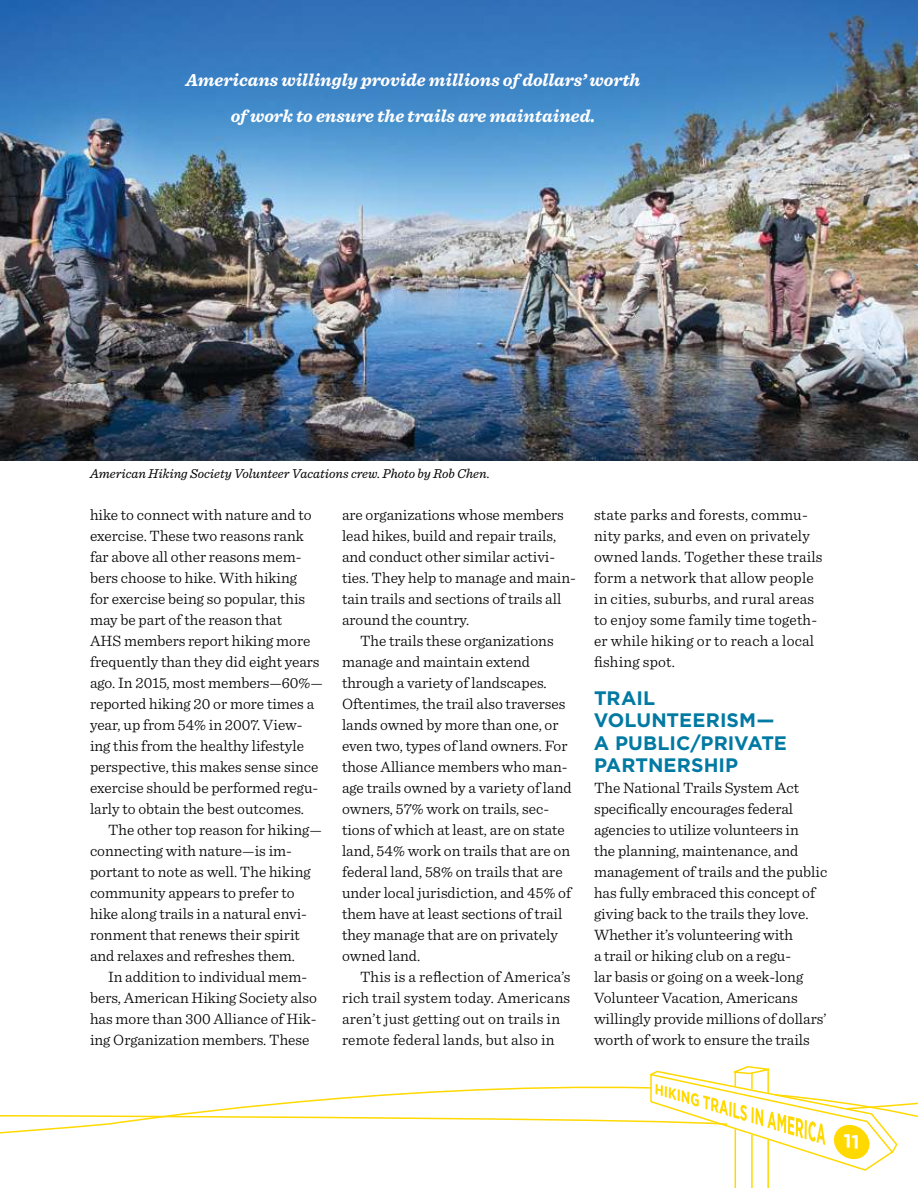
<style>
.page{position:relative;width:918px;height:1188px;background:#fff}
.page>*{position:absolute;margin:0;border:0;box-sizing:border-box;transform-origin:0 0}
.t1{font:700 19.5px/22.5px "Gotham";letter-spacing:.005em;color:#0079a3}
.t2{font:italic 700 18px/36px "Sentinel";color:#fff;text-align:center}
.t3{font:300 15.75px/21px "Sentinel";color:#000}
.t4{font:italic 13.5px "Sentinel";color:#000}
</style>
<div class="page">
<img style="left:0;top:0;width:918px;height:461px">
<hr style="left:735px;top:1130px;width:1px;height:58px;background:#ffd900">
<hr style="left:751px;top:1135px;width:2px;height:53px;background:#ffd900">
<hr style="left:767px;top:1140px;width:2px;height:48px;background:#ffd900">
<svg style="left:0;top:1066px;width:918px;height:106px"></svg>
<p class="t2" style="left:186px;top:63px;width:456px">Americans willingly provide millions of dollars’ worth of work to ensure the trails are maintained.</p>
<p class="t4" style="left:90px;top:467px;width:401px">American Hiking Society Volunteer Vacations crew. Photo by Rob Chen.</p>
<p class="t3" style="left:90px;top:505px;width:234px">hike to connect with nature and to exercise. These two reasons rank far above all other reasons mem&shy;bers choose to hike. With hiking<br>for exercise being so popular, this may be part of the reason that<br>AHS members report hiking more frequently than they did eight years ago. In 2015, most members—60%— reported hiking 20 or more times a year, up from 54% in 2007. View&shy;ing this from the healthy lifestyle perspective, this makes sense since exercise should be performed regu&shy;larly to obtain the best outcomes.</p>
<p class="t3" style="left:90px;top:820px;width:233px;text-indent:18px">The other top reason for hiking— connecting with nature—is im&shy;portant to note as well. The hiking community appears to prefer to hike along trails in a natural envi&shy;ronment that renews their spirit and relaxes and refreshes them.</p>
<p class="t3" style="left:90px;top:967px;width:228px;text-align:center">In addition to individual mem&shy;bers, American Hiking Society also has more than 300 Alliance of Hik&shy;ing Organization members. These</p>
<p class="t3" style="left:342px;top:505px;width:235px">are organizations whose members lead hikes, build and repair trails, and conduct other similar activi&shy;ties. They help to manage and main&shy;tain trails and sections of trails all around the country.</p>
<p class="t3" style="left:342px;top:631px;width:231px;text-indent:18px">The trails these organizations manage and maintain extend through a variety of landscapes.<br>Oftentimes, the trail also traverses lands owned by more than one, or even two, types of land owners. For those Alliance members who man&shy;age trails owned by a variety of land owners, 57% work on trails, sec&shy;tions of which at least, are on state land, 54% work on trails that are on federal land, 58% on trails that are under local jurisdiction, and 45% of them have at least sections of trail they manage that are on privately owned land.</p>
<p class="t3" style="left:342px;top:967px;width:230px;text-indent:18px">This is a reflection of America’s rich trail system today. Americans aren’t just getting out on trails in remote federal lands, but also in</p>
<p class="t3" style="left:594px;top:505px;width:230px">state parks and forests, commu&shy;nity parks, and even on privately owned lands. Together these trails form a network that allow people in cities, suburbs, and rural areas to enjoy some family time togeth&shy;er while hiking or to reach a local fishing spot.</p>
<p class="t1" style="left:594px;top:687px;width:194px">TRAIL<br>VOLUNTEERISM—<br>A PUBLIC/PRIVATE<br>PARTNERSHIP</p>
<p class="t3" style="left:594px;top:778px;width:235px">The National Trails System Act specifically encourages federal agencies to utilize volunteers in<br>the planning, maintenance, and management of trails and the public has fully embraced this concept of giving back to the trails they love.<br>Whether it’s volunteering with<br>a trail or hiking club on a regu-<br>lar basis or going on a week-long Volunteer Vacation, Americans willingly provide millions of dollars’ worth of work to ensure the trails</p>
</div>
